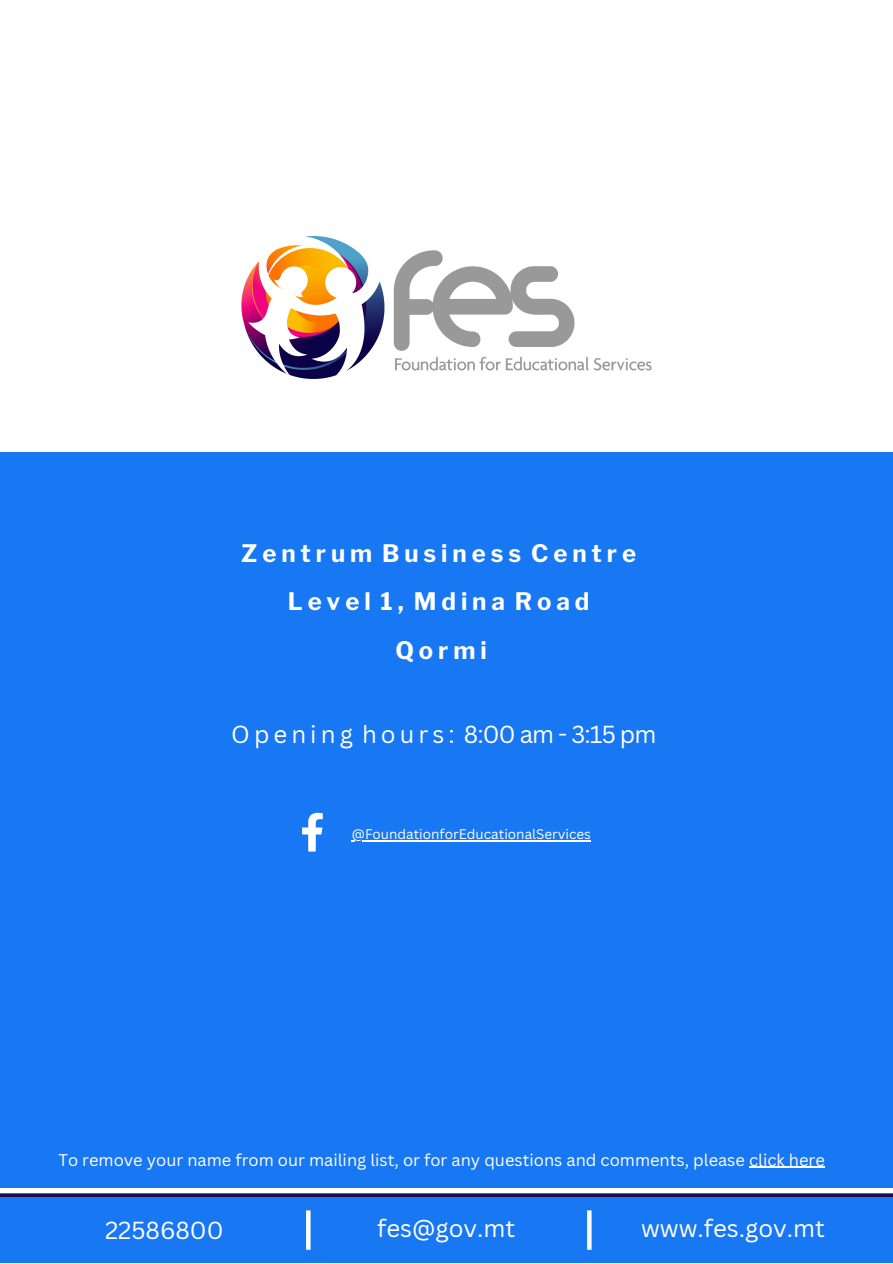
<style>
.page{position:relative;width:893px;height:1264px;background:#fff}
.page>*{position:absolute;margin:0;border:0;box-sizing:border-box;transform-origin:0 0}
.t1{font:700 24px "Libre Franklin";letter-spacing:.205em;color:#fff}
.t2{font:24px "Canva Sans";color:#fff}
.t3{font:24px "Canva Sans";letter-spacing:.17em;color:#fff}
.t4{font:16.5px "Canva Sans";color:#fff}
.t5{font:13.5px "Canva Sans";color:#fff}
</style>
<div class="page">
<div style="left:0;top:452px;width:892px;height:735px;background:#1877f2"></div>
<img style="left:241px;top:236px;width:411px;height:143px">
<svg style="left:0;top:1193px;width:892px;height:4px;background:#30215f"></svg>
<div style="left:0;top:1197px;width:892px;height:65px;background:#1877f2"></div>
<hr style="left:306px;top:1210px;width:4px;height:39px;background:#fff">
<svg style="left:587px;top:1210px;width:4px;height:39px"></svg>
<svg style="left:302px;top:812px;width:21px;height:39px"></svg>
<hr style="left:749px;top:1166px;width:75px;height:1px;background:#fff">
<hr style="left:352px;top:840px;width:239px;height:1px;background:#fff">
<p class="t1" style="left:241px;top:538px;width:396px">Zentrum Business Centre</p>
<p class="t1" style="left:288px;top:587px;width:303px">Level 1, Mdina Road</p>
<p class="t1" style="left:395px;top:635px;width:93px">Qormi</p>
<p class="t3" style="left:231px;top:717px;width:426px">Opening hours: 8:00am-3:15pm</p>
<p class="t5" style="left:352px;top:825px;width:240px">@FoundationforEducationalServices</p>
<p class="t4" style="left:58px;top:1148px;width:768px">To remove your name from our mailing list, or for any questions and comments, please click here</p>
<p class="t2" style="left:105px;top:1212px;width:120px">22586800</p>
<p class="t2" style="left:377px;top:1210px;width:140px">fes@gov.mt</p>
<p class="t2" style="left:641px;top:1210px;width:185px">www.fes.gov.mt</p>
</div>
